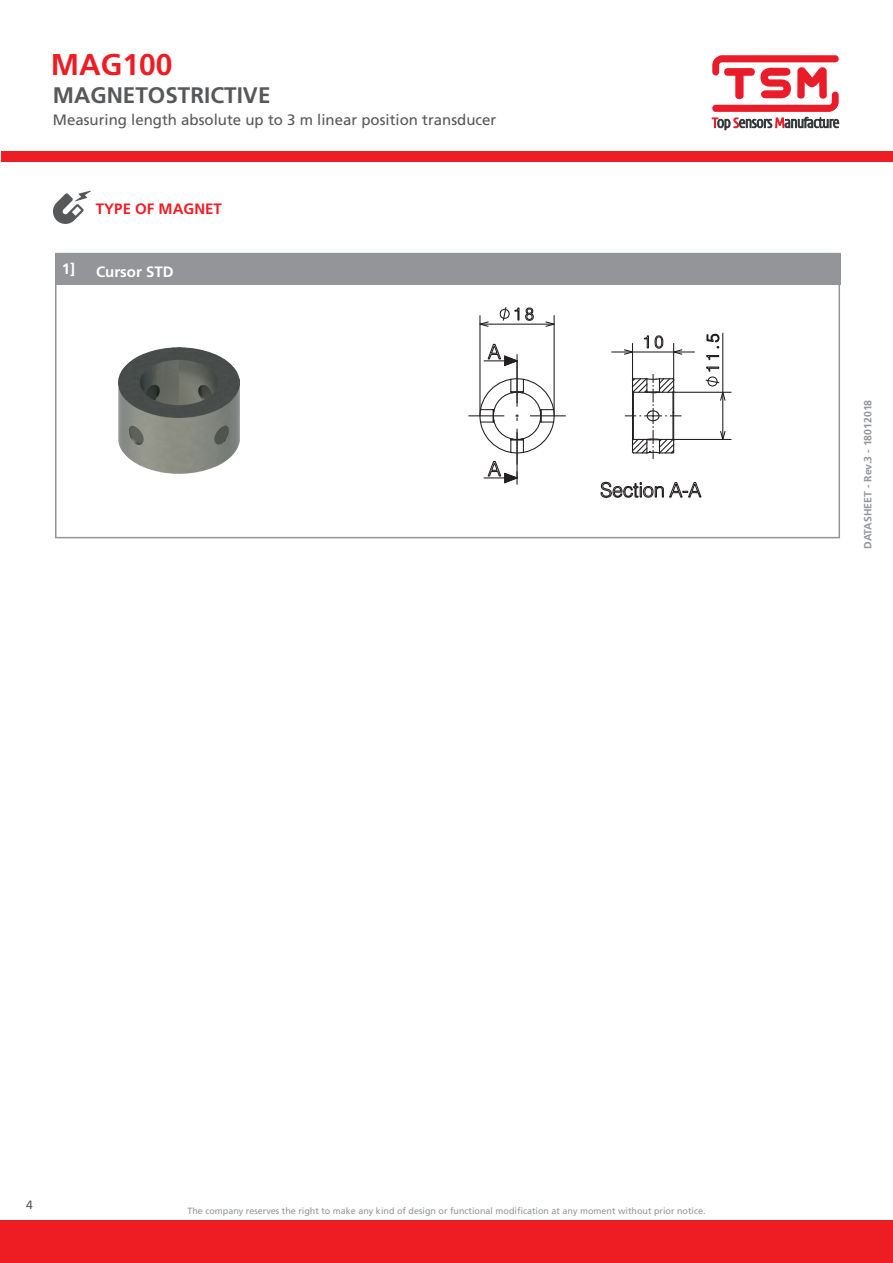
<style>
.page{position:relative;width:893px;height:1263px;background:#fff}
.page>*{position:absolute;margin:0;border:0;box-sizing:border-box;transform-origin:0 0}
.t1{font:700 30px "Frutiger";color:#ee1d23}
.t2{font:700 22.5px "Frutiger";color:#57585a}
.t3{font:15px "Frutiger";color:#57585a}
.t4{font:700 15px "Frutiger";color:#ee1d23}
.t5{font:700 15px "Frutiger";color:#fff}
.t6{font:12px "Frutiger";color:#57585a}
.t7{font:700 10.5px "Frutiger";color:#939598}
.t8{font:9px "Frutiger";color:#939598}
</style>
<div class="page">
<div style="left:0;top:1220px;width:893px;height:43px;background:#ee1d23"></div>
<div style="left:1px;top:152px;width:883px;height:10px;background:#ee1d23"></div>
<div style="left:840px;top:152px;width:53px;height:10px;background:#ee1d23"></div>
<svg style="left:712px;top:55px;width:127px;height:75px"></svg>
<svg style="left:53px;top:191px;width:38px;height:33px"></svg>
<div style="left:55px;top:253px;width:785px;height:31px;background:#939598"></div>
<img style="left:118px;top:348px;width:121px;height:125px">
<svg style="left:539px;top:408px;width:15px;height:15px"></svg>
<svg style="left:480px;top:408px;width:15px;height:15px"></svg>
<svg style="left:509px;top:379px;width:16px;height:15px"></svg>
<svg style="left:509px;top:437px;width:16px;height:15px"></svg>
<hr style="left:516px;top:361px;width:2px;height:45px;background:#231f20">
<svg style="left:499px;top:307px;width:35px;height:14px"></svg>
<hr style="left:479px;top:316px;width:1px;height:100px;background:#231f20">
<hr style="left:554px;top:316px;width:1px;height:100px;background:#231f20">
<svg style="left:545px;top:321px;width:10px;height:7px"></svg>
<svg style="left:479px;top:321px;width:10px;height:7px"></svg>
<hr style="left:480px;top:324px;width:74px;height:1px;background:#231f20">
<hr style="left:530px;top:415px;width:35px;height:1px;background:#231f20">
<hr style="left:469px;top:415px;width:35px;height:1px;background:#231f20">
<hr style="left:516px;top:429px;width:2px;height:35px;background:#231f20">
<svg style="left:484px;top:343px;width:34px;height:24px"></svg>
<svg style="left:484px;top:460px;width:34px;height:24px"></svg>
<svg style="left:706px;top:333px;width:14px;height:15px"></svg>
<hr style="left:673px;top:439px;width:58px;height:1px;background:#231f20">
<hr style="left:673px;top:392px;width:58px;height:1px;background:#231f20">
<svg style="left:705px;top:354px;width:21px;height:47px"></svg>
<svg style="left:719px;top:430px;width:7px;height:9px"></svg>
<hr style="left:722px;top:333px;width:1px;height:106px;background:#231f20">
<hr style="left:632px;top:344px;width:1px;height:36px;background:#231f20">
<hr style="left:673px;top:344px;width:1px;height:36px;background:#231f20">
<svg style="left:643px;top:335px;width:40px;height:20px"></svg>
<svg style="left:623px;top:349px;width:14px;height:6px"></svg>
<hr style="left:612px;top:351px;width:82px;height:1px;background:#231f20">
<svg style="left:625px;top:374px;width:56px;height:84px"></svg>
<svg style="left:600px;top:481px;width:102px;height:17px"></svg>
<h1 class="t1" style="left:51px;top:47px;width:123px">MAG100</h1>
<h2 class="t2" style="left:53px;top:82px;width:219px">MAGNETOSTRICTIVE</h2>
<h3 class="t3" style="left:53px;top:111px;width:445px">Measuring length absolute up to 3 m linear position transducer</h3>
<h3 class="t4" style="left:96px;top:200px;width:127px">TYPE OF MAGNET</h3>
<h3 class="t5" style="left:62px;top:260px;width:15px">1]</h3>
<h3 class="t5" style="left:96px;top:263px;width:79px">Cursor STD</h3>
<p class="t7" style="left:862px;top:549px;width:151px;rotate:-90deg">DATASHEET - Rev.3 - 18012018</p>
<h3 class="t6" style="left:26px;top:1198px;width:8px">4</h3>
<p class="t8" style="left:187px;top:1205px;width:520px">The company reserves the right to make any kind of design or functional modification at any moment without prior notice.</p>
</div>
